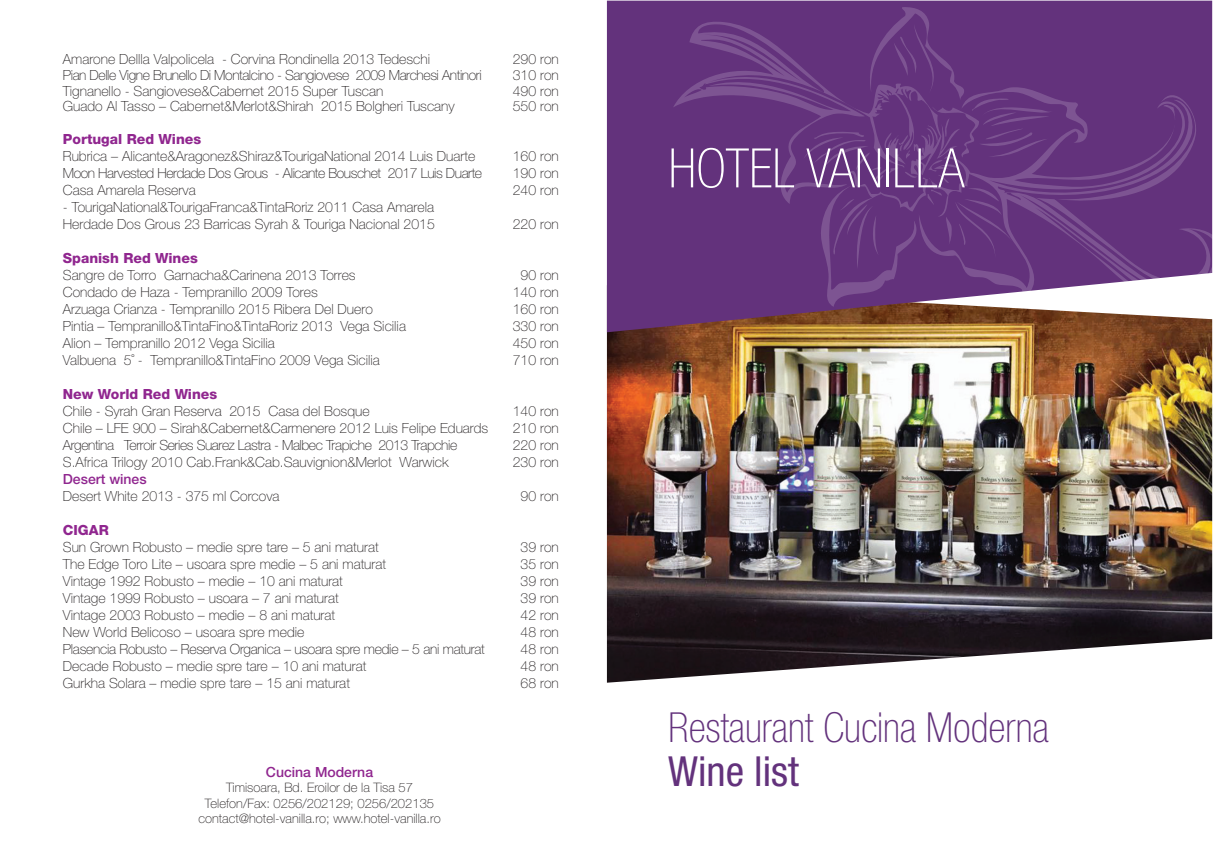
<style>
.page{position:relative;width:1214px;height:865px;background:#fff}
.page>*{position:absolute;margin:0;border:0;box-sizing:border-box;transform-origin:0 0}
.t1{font:100 condensed 54.4px "Helvetica Neue LT Pro";color:#fff}
.t2{font:100 condensed 41.5px "Helvetica Neue LT Pro";color:#63327c}
.t3{font:condensed 41.5px "Helvetica Neue LT Pro";color:#63327c}
.t4{font:100 14px/17px "Helvetica Neue LT Pro";color:#231f20}
.t5{font:100 14px "Helvetica Neue LT Pro";letter-spacing:-.03em;color:#231f20}
.t6{font:100 14px "Helvetica Neue LT Pro";letter-spacing:-.02em;color:#231f20}
.t7{font:800 14px "Helvetica Neue LT Pro";color:#90268f}
.t8{font:500 14px "Helvetica Neue LT Pro";color:#90268f}
.t9{font:100 13px/15.6px "Helvetica Neue LT Pro";color:#231f20;text-align:center}
</style>
<div class="page">
<img style="left:607px;top:332px;width:604px;height:350px">
<svg style="left:607px;top:1px;width:604px;height:331px;background:#6a396f"></svg>
<svg style="left:673px;top:20px;width:130px;height:184px;background:#67377f"></svg>
<svg style="left:918px;top:82px;width:295px;height:228px;background:#7a508e"></svg>
<svg style="left:803px;top:7px;width:251px;height:300px;background:#693a81"></svg>
<p class="t4" style="left:63px;top:51px;width:368px">Amarone Dellla Valpolicela - Corvina Rondinella 2013 Tedeschi</p>
<p class="t4" style="left:513px;top:51px;width:47px">290 ron</p>
<p class="t5" style="left:63px;top:67px;width:420px">Pian Delle Vigne Brunello Di Montalcino - Sangiovese 2009 Marchesi Antinori</p>
<p class="t4" style="left:513px;top:66px;width:47px">310 ron</p>
<p class="t4" style="left:63px;top:82px;width:322px">Tignanello - Sangiovese&amp;Cabernet 2015 Super Tuscan</p>
<p class="t4" style="left:513px;top:82px;width:47px">490 ron</p>
<p class="t4" style="left:63px;top:98px;width:393px">Guado Al Tasso – Cabernet&amp;Merlot&amp;Shirah 2015 Bolgheri Tuscany</p>
<p class="t4" style="left:513px;top:98px;width:47px">550 ron</p>
<p class="t7" style="left:63px;top:131px;width:140px">Portugal Red Wines</p>
<p class="t4" style="left:63px;top:147px;width:414px">Rubrica – Alicante&amp;Aragonez&amp;Shiraz&amp;TourigaNational 2014 Luis Duarte</p>
<p class="t4" style="left:513px;top:147px;width:47px">160 ron</p>
<p class="t5" style="left:63px;top:165px;width:421px">Moon Harvested Herdade Dos Grous - Alicante Bouschet 2017 Luis Duarte</p>
<p class="t4" style="left:513px;top:164px;width:47px">190 ron</p>
<p class="t4" style="left:63px;top:181px;width:134px">Casa Amarela Reserva</p>
<p class="t4" style="left:513px;top:181px;width:47px">240 ron</p>
<p class="t4" style="left:63px;top:198px;width:373px">- TourigaNational&amp;TourigaFranca&amp;TintaRoriz 2011 Casa Amarela<br>Herdade Dos Grous 23 Barricas Syrah &amp; Touriga Nacional 2015</p>
<p class="t4" style="left:513px;top:215px;width:47px">220 ron</p>
<p class="t7" style="left:63px;top:250px;width:136px">Spanish Red Wines</p>
<p class="t4" style="left:63px;top:266px;width:294px">Sangre de Torro Garnacha&amp;Carinena 2013 Torres</p>
<p class="t4" style="left:520px;top:266px;width:40px">90 ron</p>
<p class="t4" style="left:63px;top:283px;width:256px">Condado de Haza - Tempranillo 2009 Tores</p>
<p class="t4" style="left:513px;top:283px;width:47px">140 ron</p>
<p class="t4" style="left:63px;top:300px;width:311px">Arzuaga Crianza - Tempranillo 2015 Ribera Del Duero</p>
<p class="t4" style="left:513px;top:300px;width:47px">160 ron</p>
<p class="t4" style="left:63px;top:317px;width:344px">Pintia – Tempranillo&amp;TintaFino&amp;TintaRoriz 2013 Vega Sicilia</p>
<p class="t4" style="left:513px;top:317px;width:47px">330 ron</p>
<p class="t4" style="left:63px;top:334px;width:213px">Alion – Tempranillo 2012 Vega Sicilia</p>
<p class="t4" style="left:513px;top:334px;width:47px">450 ron</p>
<p class="t4" style="left:63px;top:351px;width:318px">Valbuena 5˚ - Tempranillo&amp;TintaFino 2009 Vega Sicilia</p>
<p class="t4" style="left:513px;top:351px;width:47px">710 ron</p>
<p class="t7" style="left:63px;top:386px;width:156px">New World Red Wines</p>
<p class="t4" style="left:63px;top:402px;width:308px">Chile - Syrah Gran Reserva 2015 Casa del Bosque</p>
<p class="t4" style="left:513px;top:402px;width:47px">140 ron</p>
<p class="t4" style="left:63px;top:419px;width:427px">Chile – LFE 900 – Sirah&amp;Cabernet&amp;Carmenere 2012 Luis Felipe Eduards</p>
<p class="t4" style="left:513px;top:419px;width:47px">210 ron</p>
<p class="t5" style="left:63px;top:437px;width:396px">Argentina Terroir Series Suarez Lastra - Malbec Trapiche 2013 Trapchie</p>
<p class="t4" style="left:513px;top:436px;width:47px">220 ron</p>
<p class="t4" style="left:63px;top:453px;width:387px">S.Africa Trilogy 2010 Cab.Frank&amp;Cab.Sauvignion&amp;Merlot Warwick</p>
<p class="t4" style="left:513px;top:453px;width:47px">230 ron</p>
<p class="t8" style="left:63px;top:471px;width:85px">Desert wines</p>
<p class="t4" style="left:63px;top:487px;width:218px">Desert White 2013 - 375 ml Corcova</p>
<p class="t4" style="left:520px;top:487px;width:40px">90 ron</p>
<p class="t7" style="left:63px;top:522px;width:47px">CIGAR</p>
<p class="t4" style="left:63px;top:538px;width:317px">Sun Grown Robusto – medie spre tare – 5 ani maturat</p>
<p class="t4" style="left:520px;top:538px;width:40px">39 ron</p>
<p class="t4" style="left:63px;top:555px;width:325px">The Edge Toro Lite – usoara spre medie – 5 ani maturat</p>
<p class="t4" style="left:520px;top:555px;width:40px">35 ron</p>
<p class="t4" style="left:63px;top:572px;width:281px">Vintage 1992 Robusto – medie – 10 ani maturat</p>
<p class="t4" style="left:520px;top:572px;width:40px">39 ron</p>
<p class="t4" style="left:63px;top:589px;width:277px">Vintage 1999 Robusto – usoara – 7 ani maturat</p>
<p class="t4" style="left:520px;top:589px;width:40px">39 ron</p>
<p class="t4" style="left:63px;top:606px;width:274px">Vintage 2003 Robusto – medie – 8 ani maturat</p>
<p class="t4" style="left:520px;top:606px;width:40px">42 ron</p>
<p class="t4" style="left:63px;top:623px;width:243px">New World Belicoso – usoara spre medie</p>
<p class="t4" style="left:520px;top:623px;width:40px">48 ron</p>
<p class="t6" style="left:63px;top:641px;width:423px">Plasencia Robusto – Reserva Organica – usoara spre medie – 5 ani maturat</p>
<p class="t4" style="left:520px;top:640px;width:40px">48 ron</p>
<p class="t4" style="left:63px;top:657px;width:305px">Decade Robusto – medie spre tare – 10 ani maturat</p>
<p class="t4" style="left:520px;top:657px;width:40px">48 ron</p>
<p class="t4" style="left:63px;top:674px;width:288px">Gurkha Solara – medie spre tare – 15 ani maturat</p>
<p class="t4" style="left:520px;top:674px;width:40px">68 ron</p>
<p class="t8" style="left:266px;top:763px;width:109px">Cucina Moderna</p>
<p class="t9" style="left:198px;top:779px;width:244px">Timisoara, Bd. Eroilor de la Tisa 57<br>Telefon/Fax: 0256/202129; 0256/202135 contact@hotel-vanilla.ro; www.hotel-vanilla.ro</p>
<h1 class="t1" style="left:668px;top:138px;width:298px">HOTEL VANILLA</h1>
<h2 class="t2" style="left:668px;top:705px;width:382px">Restaurant Cucina Moderna</h2>
<h2 class="t3" style="left:668px;top:747px;width:132px">Wine list</h2>
</div>
